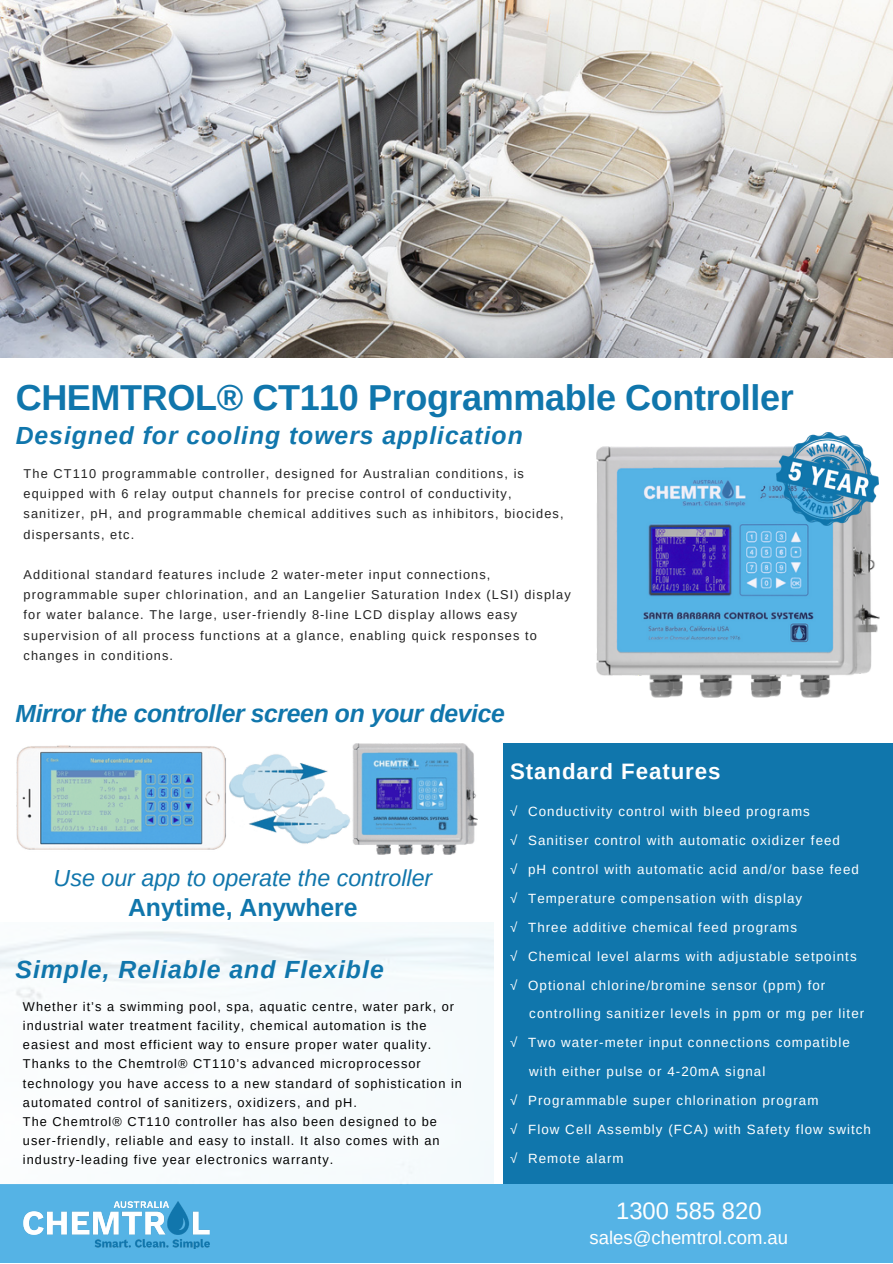
<style>
.page{position:relative;width:893px;height:1264px;background:#fff}
.page>*{position:absolute;margin:0;border:0;box-sizing:border-box;transform-origin:0 0}
.t1{font:700 36px "Arimo";letter-spacing:-.01em;color:#1076ac}
.t2{font:italic 700 24.75px "Arimo";letter-spacing:.04em;color:#1076ac}
.t3{font:italic 700 24.75px "Arimo";letter-spacing:-.015em;color:#1076ac}
.t4{font:700 24.75px "Arimo";color:#1076ac}
.t5{font:23.85px "Arimo";color:#fff}
.t6{font:italic 23.25px "Arimo";color:#1076ac}
.t7{font:700 22.35px "Arimo";letter-spacing:.04em;color:#fff}
.t8{font:18.45px "Arimo";color:#fff}
.t9{font:13.35px/29px "Arimo";letter-spacing:.08em;color:#fff}
.t10{font:12.75px/20.2px "Arimo";letter-spacing:.085em;color:#222}
.t11{font:12.75px/19.2px "Arimo";letter-spacing:.08em;color:#000}
</style>
<div class="page">
<div style="left:502px;top:743px;width:390px;height:441px;background:#1076ac"></div>
<img style="left:16px;top:743px;width:461px;height:111px">
<div style="left:0;top:1184px;width:892px;height:79px;background:#55b3e5"></div>
<img style="left:24px;top:1201px;width:185px;height:46px">
<img style="left:596px;top:447px;width:283px;height:250px">
<img style="left:776px;top:432px;width:102px;height:93px">
<img style="left:0;top:1px;width:892px;height:357px">
<h2 class="t1" style="left:16px;top:377px;width:779px">CHEMTROL® CT110 Programmable Controller</h2>
<p class="t2" style="left:16px;top:421px;width:508px">Designed for cooling towers application</p>
<p class="t10" style="left:24px;top:463px;width:541px">The CT110 programmable controller, designed for Australian conditions, is equipped with 6 relay output channels for precise control of conductivity, sanitizer, pH, and programmable chemical additives such as inhibitors, biocides, dispersants, etc.</p>
<p class="t10" style="left:24px;top:564px;width:548px">Additional standard features include 2 water-meter input connections, programmable super chlorination, and an Langelier Saturation Index (LSI) display for water balance. The large, user-friendly 8-line LCD display allows easy supervision of all process functions at a glance, enabling quick responses to changes in conditions.</p>
<p class="t3" style="left:15px;top:700px;width:491px">Mirror the controller screen on your device</p>
<p class="t6" style="left:54px;top:865px;width:380px">Use our app to operate the controller</p>
<p class="t4" style="left:128px;top:893px;width:231px">Anytime, Anywhere</p>
<p class="t2" style="left:15px;top:955px;width:370px">Simple, Reliable and Flexible</p>
<p class="t11" style="left:23px;top:996px;width:432px">Whether it’s a swimming pool, spa, aquatic centre, water park, or industrial water treatment facility, chemical automation is the easiest and most efficient way to ensure proper water quality.</p>
<p class="t11" style="left:23px;top:1054px;width:440px">Thanks to the Chemtrol® CT110’s advanced microprocessor technology you have access to a new standard of sophistication in automated control of sanitizers, oxidizers, and pH.</p>
<p class="t11" style="left:23px;top:1111px;width:418px">The Chemtrol® CT110 controller has also been designed to be user-friendly, reliable and easy to install. It also comes with an industry-leading five year electronics warranty.</p>
<p class="t7" style="left:510px;top:758px;width:212px">Standard Features</p>
<h1 class="t9" style="left:510px;top:797px;width:9px">√</h1>
<h2 class="t9" style="left:528px;top:797px;width:283px">Conductivity control with bleed programs</h2>
<h2 class="t9" style="left:510px;top:826px;width:9px">√</h2>
<p class="t9" style="left:528px;top:826px;width:313px">Sanitiser control with automatic oxidizer feed</p>
<p class="t9" style="left:510px;top:854px;width:9px">√</p>
<p class="t9" style="left:528px;top:854px;width:332px">pH control with automatic acid and/or base feed</p>
<p class="t9" style="left:510px;top:883px;width:9px">√</p>
<p class="t9" style="left:528px;top:883px;width:276px">Temperature compensation with display</p>
<p class="t9" style="left:510px;top:912px;width:9px">√</p>
<p class="t9" style="left:528px;top:912px;width:270px">Three additive chemical feed programs</p>
<p class="t9" style="left:510px;top:941px;width:9px">√</p>
<h2 class="t9" style="left:528px;top:941px;width:330px">Chemical level alarms with adjustable setpoints</h2>
<h2 class="t9" style="left:510px;top:970px;width:9px">√</h2>
<p class="t9" style="left:528px;top:970px;width:338px">Optional chlorine/bromine sensor (ppm) for controlling sanitizer levels in ppm or mg per liter</p>
<h3 class="t9" style="left:510px;top:1028px;width:341px">√ Two water-meter input connections compatible</h3>
<h2 class="t9" style="left:529px;top:1057px;width:237px">with either pulse or 4-20mA signal</h2>
<h4 class="t9" style="left:510px;top:1085px;width:310px">√ Programmable super chlorination program</h4>
<p class="t9" style="left:510px;top:1114px;width:362px">√ Flow Cell Assembly (FCA) with Safety flow switch</p>
<p class="t9" style="left:510px;top:1143px;width:115px">√ Remote alarm</p>
<p class="t5" style="left:616px;top:1197px;width:147px">1300 585 820</p>
<h3 class="t8" style="left:589px;top:1226px;width:200px">sales@chemtrol.com.au</h3>
</div>
